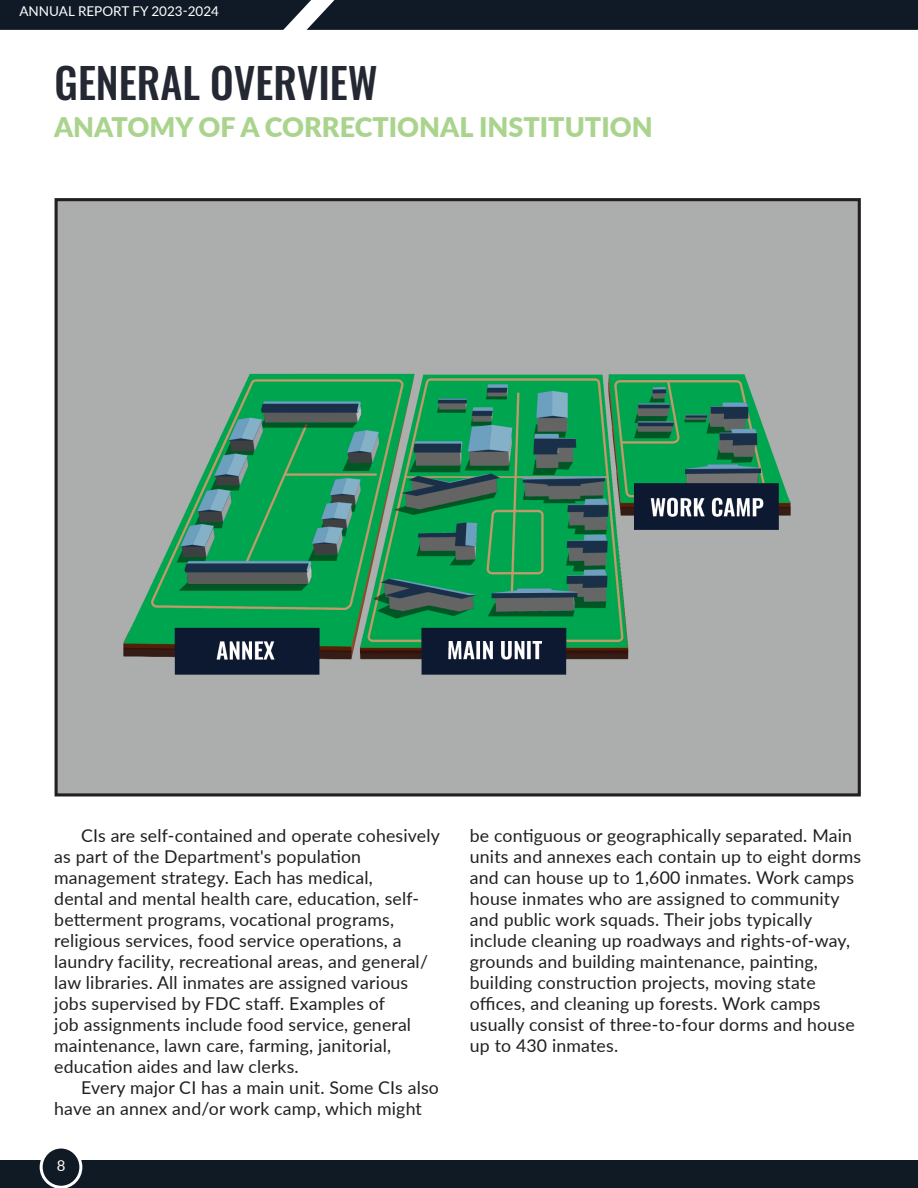
<style>
.page{position:relative;width:918px;height:1188px;background:#fff}
.page>*{position:absolute;margin:0;border:0;box-sizing:border-box;transform-origin:0 0}
.t1{font:500 42px "Oswald";color:#242833}
.t2{font:900 27px "Lato";color:#aad48e}
.t3{font:17.7px/21px "Lato";letter-spacing:.01em;color:#231f20}
.t4{font:15px "Lato";color:#fff}
.t5{font:13.5px "Lato";color:#fff}
</style>
<div class="page">
<div style="left:0;top:0;width:918px;height:30px;background:#101a26"></div>
<div style="left:0;top:1161px;width:918px;height:27px;background:#101a25"></div>
<div style="left:41px;top:1147px;width:40px;height:40px;background:#101a25;border-radius:50%"></div>
<div style="left:40px;top:1146px;width:42px;height:42px;border:3px solid #fff;border-radius:50%"></div>
<img style="left:59px;top:202px;width:798px;height:590px">
<div style="left:55px;top:198px;width:806px;height:598px;border:3px solid #231f20"></div>
<p class="t5" style="left:20px;top:1px;width:201px">ANNUAL REPORT FY 2023-2024</p>
<p class="t1" style="left:55px;top:61px;width:325px">GENERAL OVERVIEW</p>
<p class="t2" style="left:54px;top:107px;width:600px">ANATOMY OF A CORRECTIONAL INSTITUTION</p>
<p class="t3" style="left:81px;top:825px;width:360px">CIs are self-contained and operate cohesively</p>
<p class="t3" style="left:54px;top:846px;width:308px">as part of the Department's population</p>
<p class="t3" style="left:54px;top:867px;width:320px">management strategy. Each has medical,</p>
<p class="t3" style="left:54px;top:888px;width:366px">dental and mental health care, education, self-</p>
<p class="t3" style="left:54px;top:909px;width:341px">betterment programs, vocational programs,</p>
<p class="t3" style="left:54px;top:930px;width:349px">religious services, food service operations, a</p>
<p class="t3" style="left:54px;top:951px;width:375px">laundry facility, recreational areas, and general/</p>
<p class="t3" style="left:54px;top:972px;width:355px">law libraries. All inmates are assigned various</p>
<p class="t3" style="left:54px;top:993px;width:332px">jobs supervised by FDC staff. Examples of</p>
<p class="t3" style="left:54px;top:1014px;width:358px">job assignments include food service, general</p>
<p class="t3" style="left:54px;top:1035px;width:338px">maintenance, lawn care, farming, janitorial,</p>
<p class="t3" style="left:54px;top:1056px;width:246px">education aides and law clerks.</p>
<p class="t3" style="left:81px;top:1077px;width:359px">Every major CI has a main unit. Some CIs also</p>
<p class="t3" style="left:54px;top:1098px;width:369px">have an annex and/or work camp, which might</p>
<p class="t4" style="left:57px;top:1155px;width:10px">8</p>
<p class="t3" style="left:470px;top:825px;width:393px">be contiguous or geographically separated. Main units and annexes each contain up to eight dorms and can house up to 1,600 inmates. Work camps house inmates who are assigned to community and public work squads. Their jobs typically include cleaning up roadways and rights-of-way, grounds and building maintenance, painting, building construction projects, moving state offices, and cleaning up forests. Work camps usually consist of three-to-four dorms and house up to 430 inmates.</p>
</div>
